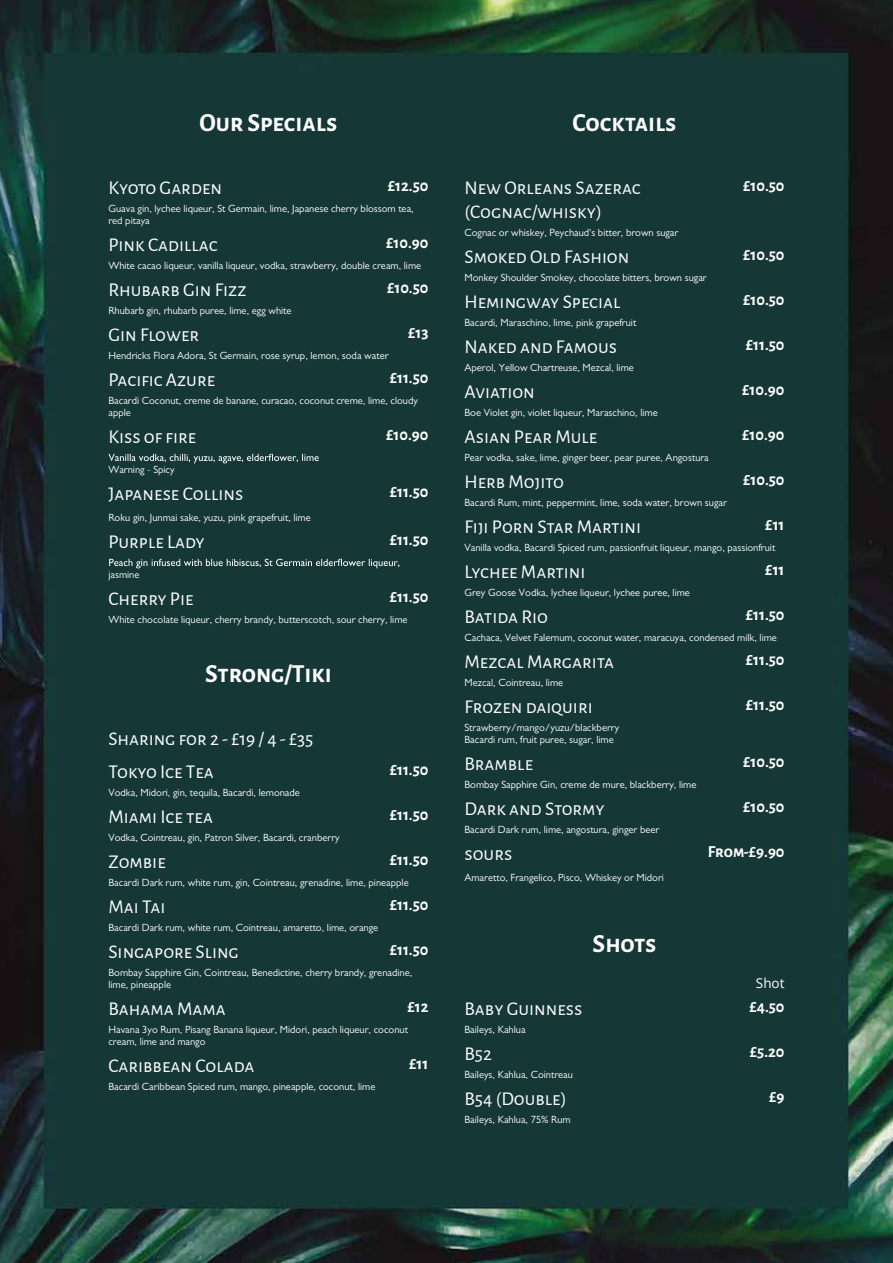
<style>
.page{position:relative;width:893px;height:1263px;background:#fff}
.page>*{position:absolute;margin:0;border:0;box-sizing:border-box;transform-origin:0 0}
.t1{font:700 25.5px "Alegreya Sans SC";color:#fff}
.t2{font:19.5px/33px "Alegreya Sans SC";color:#fff}
.t3{font:700 16.5px "Alegreya Sans SC";color:#fff}
.t4{font:13.5px "Open Sans";color:#fff}
.t5{font:10.5px/12px "Gill Sans";color:#fff}
</style>
<div class="page">
<img style="left:0;top:0;width:893px;height:1263px">
<svg style="left:108px;top:454px;width:211px;height:9px;background:#476261"></svg>
<svg style="left:109px;top:559px;width:290px;height:9px;background:#486362"></svg>
<h1 class="t1" style="left:200px;top:104px;width:139px">Our Specials</h1>
<h2 class="t2" style="left:108px;top:170px;width:115px">Kyoto Garden</h2>
<h3 class="t3" style="left:388px;top:173px;width:42px">£12.50</h3>
<p class="t5" style="left:108px;top:202px;width:307px">Guava gin, lychee liqueur, St Germain, lime, Japanese cherry blossom tea, red pitaya</p>
<h2 class="t2" style="left:108px;top:227px;width:111px">Pink Cadillac</h2>
<h3 class="t3" style="left:386px;top:230px;width:44px">£10.90</h3>
<p class="t5" style="left:108px;top:259px;width:314px">White cacao liqueur, vanilla liqueur, vodka, strawberry, double cream, lime</p>
<h2 class="t2" style="left:108px;top:272px;width:140px">Rhubarb Gin Fizz</h2>
<h3 class="t3" style="left:387px;top:275px;width:43px">£10.50</h3>
<p class="t5" style="left:108px;top:304px;width:185px">Rhubarb gin, rhubarb puree, lime, egg white</p>
<h2 class="t2" style="left:108px;top:317px;width:92px">Gin Flower</h2>
<h3 class="t3" style="left:408px;top:320px;width:22px">£13</h3>
<p class="t5" style="left:108px;top:349px;width:282px">Hendricks Flora Adora, St Germain, rose syrup, lemon, soda water</p>
<h2 class="t2" style="left:108px;top:362px;width:108px">Pacific Azure</h2>
<h3 class="t3" style="left:390px;top:365px;width:40px">£11.50</h3>
<p class="t5" style="left:108px;top:394px;width:311px">Bacardi Coconut, creme de banane, curacao, coconut creme, lime, cloudy apple</p>
<h2 class="t2" style="left:108px;top:419px;width:89px">Kiss of fire</h2>
<h3 class="t3" style="left:386px;top:422px;width:44px">£10.90</h3>
<p class="t5" style="left:108px;top:463px;width:68px">Warning - Spicy</p>
<h2 class="t2" style="left:108px;top:476px;width:136px">Japanese Collins</h2>
<h3 class="t3" style="left:390px;top:479px;width:40px">£11.50</h3>
<p class="t5" style="left:108px;top:511px;width:204px">Roku gin, Junmai sake, yuzu, pink grapefruit, lime</p>
<h2 class="t2" style="left:108px;top:524px;width:98px">Purple Lady</h2>
<h3 class="t3" style="left:390px;top:527px;width:40px">£11.50</h3>
<p class="t5" style="left:108px;top:568px;width:33px">jasmine</p>
<h2 class="t2" style="left:108px;top:581px;width:87px">Cherry Pie</h2>
<h3 class="t3" style="left:390px;top:584px;width:40px">£11.50</h3>
<p class="t5" style="left:108px;top:613px;width:301px">White chocolate liqueur, cherry brandy, butterscotch, sour cherry, lime</p>
<h1 class="t1" style="left:205px;top:654px;width:128px">Strong/Tiki</h1>
<h2 class="t2" style="left:108px;top:721px;width:207px">Sharing for 2 - £19 / 4 - £35<br>Tokyo Ice Tea</h2>
<h3 class="t3" style="left:390px;top:757px;width:40px">£11.50</h3>
<p class="t5" style="left:108px;top:786px;width:193px">Vodka, Midori, gin, tequila, Bacardi, lemonade</p>
<h2 class="t2" style="left:108px;top:799px;width:106px">Miami Ice tea</h2>
<h3 class="t3" style="left:390px;top:802px;width:40px">£11.50</h3>
<p class="t5" style="left:108px;top:831px;width:233px">Vodka, Cointreau, gin, Patron Silver, Bacardi, cranberry</p>
<h2 class="t2" style="left:108px;top:844px;width:59px">Zombie</h2>
<h3 class="t3" style="left:390px;top:847px;width:40px">£11.50</h3>
<p class="t5" style="left:108px;top:876px;width:302px">Bacardi Dark rum, white rum, gin, Cointreau, grenadine, lime, pineapple</p>
<h2 class="t2" style="left:108px;top:889px;width:59px">Mai Tai</h2>
<h3 class="t3" style="left:390px;top:892px;width:40px">£11.50</h3>
<p class="t5" style="left:108px;top:921px;width:271px">Bacardi Dark rum, white rum, Cointreau, amaretto, lime, orange</p>
<h2 class="t2" style="left:108px;top:934px;width:132px">Singapore Sling</h2>
<h3 class="t3" style="left:390px;top:937px;width:40px">£11.50</h3>
<p class="t5" style="left:108px;top:966px;width:305px">Bombay Sapphire Gin, Cointreau, Benedictine, cherry brandy, grenadine, lime, pineapple</p>
<h2 class="t2" style="left:108px;top:991px;width:119px">Bahama Mama</h2>
<h3 class="t3" style="left:407px;top:994px;width:23px">£12</h3>
<p class="t5" style="left:108px;top:1023px;width:301px">Havana 3yo Rum, Pisang Banana liqueur, Midori, peach liqueur, coconut cream, lime and mango</p>
<h2 class="t2" style="left:108px;top:1048px;width:148px">Caribbean Colada</h2>
<h3 class="t3" style="left:409px;top:1051px;width:21px">£11</h3>
<p class="t5" style="left:108px;top:1080px;width:268px">Bacardi Caribbean Spiced rum, mango, pineapple, coconut, lime</p>
<h1 class="t1" style="left:572px;top:104px;width:106px">Cocktails</h1>
<h2 class="t2" style="left:464px;top:175px;width:178px;line-height:24px">New Orleans Sazerac (Cognac/whisky)</h2>
<h3 class="t3" style="left:743px;top:173px;width:43px">£10.50</h3>
<p class="t5" style="left:464px;top:226px;width:215px">Cognac or whiskey, Peychaud's bitter, brown sugar</p>
<h2 class="t2" style="left:464px;top:239px;width:166px">Smoked Old Fashion</h2>
<h3 class="t3" style="left:743px;top:242px;width:43px">£10.50</h3>
<p class="t5" style="left:464px;top:271px;width:244px">Monkey Shoulder Smokey, chocolate bitters, brown sugar</p>
<h2 class="t2" style="left:464px;top:284px;width:158px">Hemingway Special</h2>
<h3 class="t3" style="left:743px;top:287px;width:43px">£10.50</h3>
<p class="t5" style="left:464px;top:316px;width:173px">Bacardi, Maraschino, lime, pink grapefruit</p>
<h2 class="t2" style="left:464px;top:329px;width:154px">Naked and Famous</h2>
<h3 class="t3" style="left:746px;top:332px;width:40px">£11.50</h3>
<p class="t5" style="left:464px;top:361px;width:171px">Aperol, Yellow Chartreuse, Mezcal, lime</p>
<h2 class="t2" style="left:464px;top:374px;width:72px">Aviation</h2>
<h3 class="t3" style="left:742px;top:377px;width:44px">£10.90</h3>
<p class="t5" style="left:464px;top:406px;width:195px">Boe Violet gin, violet liqueur, Maraschino, lime</p>
<h2 class="t2" style="left:464px;top:419px;width:134px">Asian Pear Mule</h2>
<h3 class="t3" style="left:742px;top:422px;width:44px">£10.90</h3>
<p class="t5" style="left:464px;top:451px;width:246px">Pear vodka, sake, lime, ginger beer, pear puree, Angostura</p>
<h2 class="t2" style="left:464px;top:464px;width:101px">Herb Mojito</h2>
<h3 class="t3" style="left:743px;top:467px;width:43px">£10.50</h3>
<p class="t5" style="left:464px;top:496px;width:264px">Bacardi Rum, mint, peppermint, lime, soda water, brown sugar</p>
<h2 class="t2" style="left:464px;top:509px;width:178px">Fiji Porn Star Martini</h2>
<h3 class="t3" style="left:765px;top:512px;width:21px">£11</h3>
<p class="t5" style="left:464px;top:541px;width:312px">Vanilla vodka, Bacardi Spiced rum, passionfruit liqueur, mango, passionfruit</p>
<h2 class="t2" style="left:464px;top:554px;width:123px">Lychee Martini</h2>
<h3 class="t3" style="left:765px;top:557px;width:21px">£11</h3>
<p class="t5" style="left:464px;top:586px;width:227px">Grey Goose Vodka, lychee liqueur, lychee puree, lime</p>
<h2 class="t2" style="left:464px;top:599px;width:85px">Batida Rio</h2>
<h3 class="t3" style="left:746px;top:602px;width:40px">£11.50</h3>
<p class="t5" style="left:464px;top:631px;width:314px">Cachaca, Velvet Falernum, coconut water, maracuya, condensed milk, lime</p>
<h2 class="t2" style="left:464px;top:644px;width:151px">Mezcal Margarita</h2>
<h3 class="t3" style="left:746px;top:647px;width:40px">£11.50</h3>
<p class="t5" style="left:464px;top:676px;width:100px">Mezcal, Cointreau, lime</p>
<h2 class="t2" style="left:464px;top:689px;width:130px">Frozen daiquiri</h2>
<h3 class="t3" style="left:746px;top:692px;width:40px">£11.50</h3>
<p class="t5" style="left:464px;top:721px;width:156px">Strawberry/mango/yuzu/blackberry<br>Bacardi rum, fruit puree, sugar, lime</p>
<h2 class="t2" style="left:464px;top:746px;width:70px">Bramble</h2>
<h3 class="t3" style="left:743px;top:749px;width:43px">£10.50</h3>
<p class="t5" style="left:464px;top:778px;width:233px">Bombay Sapphire Gin, creme de mure, blackberry, lime</p>
<h2 class="t2" style="left:464px;top:791px;width:142px">Dark and Stormy</h2>
<h3 class="t3" style="left:743px;top:794px;width:43px">£10.50</h3>
<p class="t5" style="left:464px;top:823px;width:196px">Bacardi Dark rum, lime, angostura, ginger beer</p>
<h2 class="t2" style="left:464px;top:836px;width:49px">sours</h2>
<h3 class="t3" style="left:708px;top:839px;width:78px">From-£9.90</h3>
<p class="t5" style="left:464px;top:871px;width:201px">Amaretto, Frangelico, Pisco, Whiskey or Midori</p>
<h1 class="t1" style="left:593px;top:924px;width:65px">Shots</h1>
<p class="t4" style="left:756px;top:973px;width:30px">Shot</p>
<h2 class="t2" style="left:464px;top:991px;width:120px">Baby Guinness</h2>
<h3 class="t3" style="left:749px;top:994px;width:37px">£4.50</h3>
<p class="t5" style="left:464px;top:1023px;width:63px">Baileys, Kahlua</p>
<h2 class="t2" style="left:464px;top:1036px;width:29px">B52</h2>
<h3 class="t3" style="left:750px;top:1039px;width:36px">£5.20</h3>
<p class="t5" style="left:464px;top:1068px;width:110px">Baileys, Kahlua, Cointreau</p>
<h2 class="t2" style="left:464px;top:1081px;width:104px">B54 (Double)</h2>
<h3 class="t3" style="left:769px;top:1084px;width:17px">£9</h3>
<p class="t5" style="left:464px;top:1113px;width:108px">Baileys, Kahlua, 75% Rum</p>
</div>
